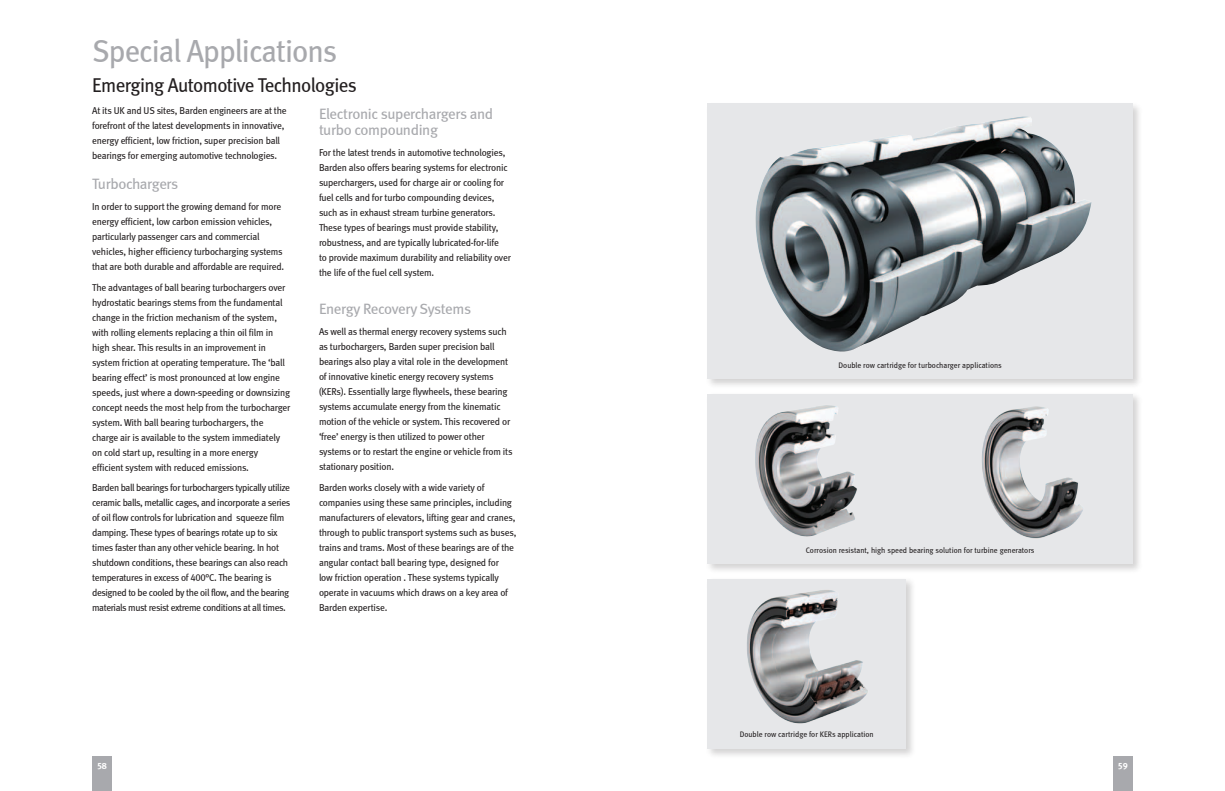
<style>
.page{position:relative;width:1225px;height:791px;background:#fff}
.page>*{position:absolute;margin:0;border:0;box-sizing:border-box;transform-origin:0 0}
.t1{font:32px "Meta Book LF";letter-spacing:-.03em;color:#a8a9ad;scale:.95 1}
.t2{font:20px "Meta Book LF";letter-spacing:-.03em;color:#231f20;scale:.95 1}
.t3{font:15px/16px "Meta Book LF";letter-spacing:-.025em;color:#a8a9ad}
.t4{font:10px/15px "Meta Book LF";letter-spacing:-.02em;color:#231f20;scale:.95 1}
.t5{font:10px/15px "Meta Book LF";letter-spacing:-.04em;color:#231f20;scale:.95 1}
.t6{font:9px "Meta Bold LF Caps";color:#fff}
.t7{font:8px "Meta Book LF";color:#231f20;scale:.95 1}
</style>
<div class="page">
<div style="left:92px;top:757px;width:20px;height:34px;background:#a8a9ad"></div>
<div style="left:1113px;top:757px;width:19px;height:34px;background:#a8a9ad"></div>
<div style="left:705px;top:101px;width:438px;height:288px;background:#231f20;opacity:.2"></div>
<div style="left:707px;top:103px;width:425px;height:276px;background:#e6e7e9"></div>
<div style="left:705px;top:392px;width:438px;height:182px;background:#231f20;opacity:.2"></div>
<div style="left:707px;top:394px;width:425px;height:170px;background:#e6e7e9"></div>
<div style="left:705px;top:577px;width:211px;height:182px;background:#231f20;opacity:.2"></div>
<div style="left:707px;top:579px;width:199px;height:169px;background:#e6e7e9"></div>
<img style="left:755px;top:405px;width:102px;height:132px">
<img style="left:982px;top:406px;width:101px;height:133px">
<img style="left:747px;top:590px;width:121px;height:134px">
<img style="left:755px;top:116px;width:336px;height:236px">
<h1 class="t1" style="left:92px;top:33px;width:259px">Special Applications</h1>
<h2 class="t2" style="left:92px;top:73px;width:280px">Emerging Automotive Technologies</h2>
<p class="t4" style="left:92px;top:103px;width:206px">At its UK and US sites, Barden engineers are at the forefront of the latest developments in innovative, energy efficient, low friction, super precision ball bearings for emerging automotive technologies.</p>
<h3 class="t3" style="left:92px;top:176px;width:88px">Turbochargers</h3>
<p class="t4" style="left:92px;top:199px;width:204px">In order to support the growing demand for more energy efficient, low carbon emission vehicles, particularly passenger cars and commercial vehicles, higher efficiency turbocharging systems that are both durable and affordable are required.</p>
<p class="t4" style="left:92px;top:280px;width:210px">The advantages of ball bearing turbochargers over hydrostatic bearings stems from the fundamental change in the friction mechanism of the system, with rolling elements replacing a thin oil film in high shear. This results in an improvement in system friction at operating temperature. The ‘ball bearing effect’ is most pronounced at low engine speeds, just where a down-speeding or downsizing concept needs the most help from the turbocharger system. With ball bearing turbochargers, the charge air is available to the system immediately on cold start up, resulting in a more energy efficient system with reduced emissions.</p>
<p class="t5" style="left:92px;top:480px;width:210px">Barden ball bearings for turbochargers typically utilize ceramic balls, metallic cages, and incorporate a series of oil flow controls for lubrication and squeeze film damping. These types of bearings rotate up to six times faster than any other vehicle bearing. In hot shutdown conditions, these bearings can also reach temperatures in excess of 400°C. The bearing is designed to be cooled by the oil flow, and the bearing materials must resist extreme conditions at all times.</p>
<h3 class="t3" style="left:319px;top:105px;width:176px">Electronic superchargers and turbo compounding</h3>
<p class="t4" style="left:319px;top:144px;width:203px">For the latest trends in automotive technologies, Barden also offers bearing systems for electronic superchargers, used for charge air or cooling for fuel cells and for turbo compounding devices, such as in exhaust stream turbine generators.<br>These types of bearings must provide stability, robustness, and are typically lubricated-for-life<br>to provide maximum durability and reliability over the life of the fuel cell system.</p>
<h3 class="t3" style="left:319px;top:301px;width:154px">Energy Recovery Systems</h3>
<p class="t4" style="left:319px;top:324px;width:205px">As well as thermal energy recovery systems such as turbochargers, Barden super precision ball bearings also play a vital role in the development of innovative kinetic energy recovery systems (KERs). Essentially large flywheels, these bearing systems accumulate energy from the kinematic motion of the vehicle or system. This recovered or ‘free’ energy is then utilized to power other systems or to restart the engine or vehicle from its stationary position.</p>
<p class="t4" style="left:319px;top:479px;width:209px">Barden works closely with a wide variety of companies using these same principles, including manufacturers of elevators, lifting gear and cranes, through to public transport systems such as buses, trains and trams. Most of these bearings are of the angular contact ball bearing type, designed for<br>low friction operation . These systems typically operate in vacuums which draws on a key area of Barden expertise.</p>
<p class="t6" style="left:97px;top:761px;width:11px">58</p>
<p class="t7" style="left:838px;top:360px;width:173px">Double row cartridge for turbocharger applications</p>
<p class="t7" style="left:806px;top:545px;width:242px">Corrosion resistant, high speed bearing solution for turbine generators</p>
<p class="t7" style="left:739px;top:730px;width:142px">Double row cartridge for KERs application</p>
<p class="t6" style="left:1118px;top:761px;width:11px">579</p>
</div>
